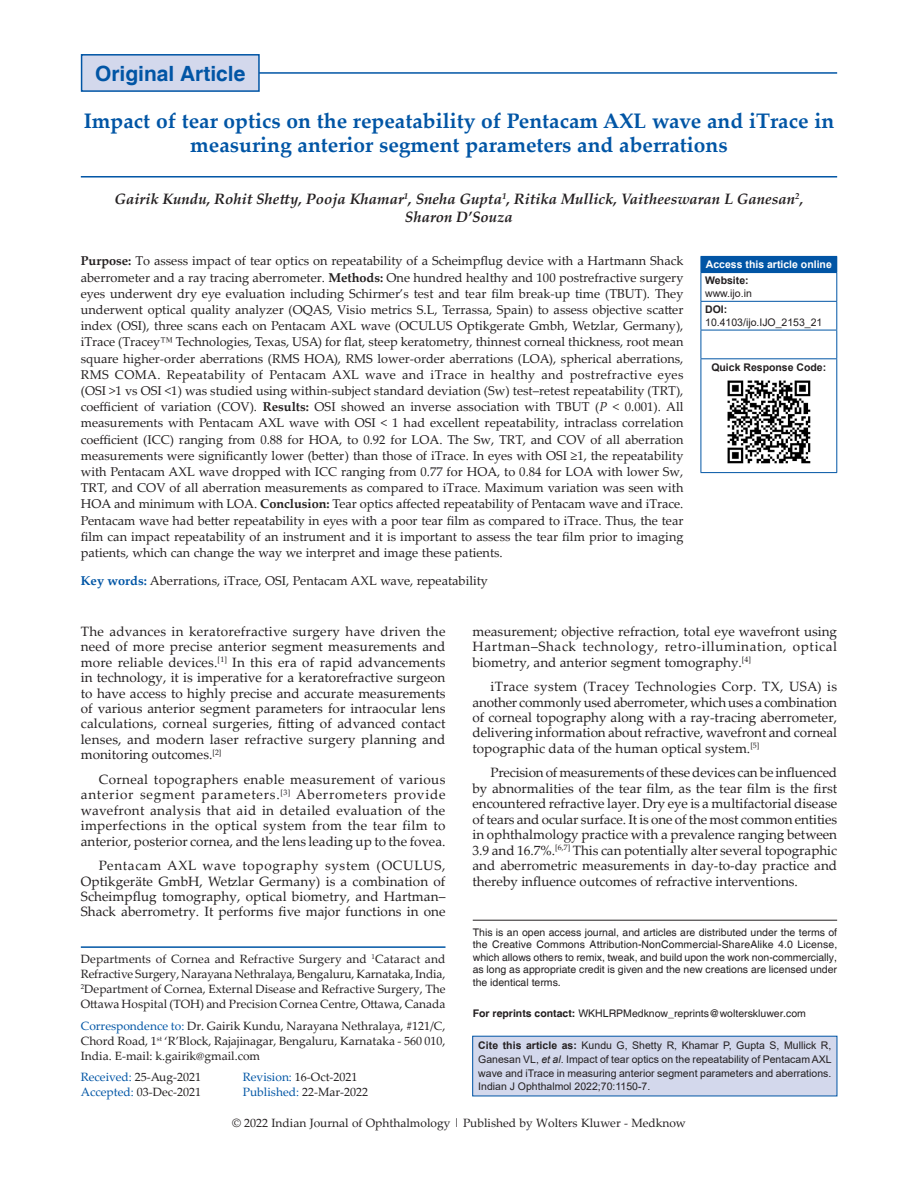
<style>
.page{position:relative;width:918px;height:1188px;background:#fff}
.page>*{position:absolute;margin:0;border:0;box-sizing:border-box;transform-origin:0 0}
.AT{font:700 21px/24px "Palatino Linotype";color:#0155a5;text-align:center}
.AH{font:700 21px "Helvetica";color:#0155a5}
.AU{font:italic 700 15px/18px "Palatino Linotype";color:#231f20;text-align:center}
.TX{font:13.5px/15.5px "Palatino Linotype";color:#231f20;text-align:justify}
.TXFL{font:13.5px/15.5px "Palatino Linotype";letter-spacing:.015em;color:#231f20;text-align:justify}
.ABS{font:12.75px/16.2px "Palatino Linotype";color:#231f20;text-align:justify}
.KWD{font:12.75px "Palatino Linotype";color:#231f20}
.AFF{font:12px/15px "Palatino Linotype";color:#231f20;text-align:justify}
.ADD{font:12px/15px "Palatino Linotype";color:#231f20;text-align:justify}
.HIS{font:12px "Palatino Linotype";color:#231f20}
.Reprint{font:10.5px/12.6px "Helvetica";color:#231f20;text-align:justify}
.HTC{font:10.5px/13.6px "Arial";color:#231f20}
.t1{font:700 10.5px "Arial";color:#fff}
.t2{font:700 10.5px "Arial";color:#231f20}
.s1{font-weight:700}
.s2{font-style:italic}
.s3{font-weight:700;color:#0155a5}
.s4{color:#0155a5}
</style>
<div class="page">
<hr style="left:258px;top:72px;width:579px;height:2px;background:#0155a5">
<hr style="left:81px;top:176px;width:756px;height:2px;background:#0155a5">
<div style="left:701px;top:256px;width:136px;height:17px;background:#0155a5"></div>
<hr style="left:701px;top:301px;width:136px;height:1px;background:#0155a5">
<hr style="left:701px;top:330px;width:136px;height:1px;background:#0155a5">
<svg style="left:701px;top:273px;width:1px;height:85px"></svg>
<svg style="left:836px;top:273px;width:1px;height:85px"></svg>
<hr style="left:701px;top:358px;width:136px;height:1px;background:#0155a5">
<hr style="left:701px;top:359px;width:1px;height:113px;background:#0155a5">
<hr style="left:836px;top:359px;width:1px;height:113px;background:#0155a5">
<hr style="left:701px;top:472px;width:136px;height:1px;background:#0155a5">
<img style="left:727px;top:380px;width:84px;height:84px">
<hr style="left:81px;top:946px;width:365px;height:2px;background:#0155a5">
<div style="left:473px;top:1036px;width:364px;height:60px;background:#d3d8ec"></div>
<hr style="left:473px;top:920px;width:364px;height:1px;background:#231f20">
<div style="left:82px;top:55px;width:177px;height:36px;background:#d3d8ec"></div>
<div style="left:81px;top:54px;width:179px;height:38px;border:2px solid #0155a5"></div>
<p class="AH" style="left:95px;top:60px;width:152px">Original Article</p>
<p class="AT" style="left:84px;top:108px;width:752px">Impact of tear optics on the repeatability of Pentacam AXL wave and iTrace in measuring anterior segment parameters and aberrations</p>
<p class="AU" style="left:115px;top:189px;width:690px">Gairik Kundu, Rohit Shetty, Pooja Khamar<sup>1</sup>, Sneha Gupta<sup>1</sup>, Ritika Mullick, Vaitheeswaran L Ganesan<sup>2</sup>,<br>Sharon D’Souza</p>
<p class="t1" style="left:706px;top:257px;width:128px">Access this article online</p>
<p class="HTC" style="left:705px;top:274px;width:48px;line-height:12.6px"><span class="s1">Website: </span>www.ijo.in</p>
<p class="HTC" style="left:705px;top:303px;width:119px;line-height:12.6px"><span class="s1">DOI:<br></span>10.4103/ijo.IJO_2153_21</p>
<p class="t2" style="left:711px;top:360px;width:116px">Quick Response Code:</p>
<p class="ABS" style="left:81px;top:252px;width:604px"><span class="s1">Purpose:</span> To assess impact of tear optics on repeatability of a Scheimpflug device with a Hartmann Shack aberrometer and a ray tracing aberrometer. <span class="s1">Methods:</span> One hundred healthy and 100 postrefractive surgery eyes underwent dry eye evaluation including Schirmer’s test and tear film break‑up time (TBUT). They underwent optical quality analyzer (OQAS, Visio metrics S.L, Terrassa, Spain) to assess objective scatter index (OSI), three scans each on Pentacam AXL wave (OCULUS Optikgerate Gmbh, Wetzlar, Germany), iTrace (Tracey™ Technologies, Texas, USA) for flat, steep keratometry, thinnest corneal thickness, root mean square higher‑order aberrations (RMS HOA), RMS lower‑order aberrations (LOA), spherical aberrations, RMS COMA. Repeatability of Pentacam AXL wave and iTrace in healthy and postrefractive eyes (OSI &gt;1 vs OSI &lt;1) was studied using within‑subject standard deviation (Sw) test–retest repeatability (TRT), coefficient of variation (COV). <span class="s1">Results:</span> OSI showed an inverse association with TBUT (<span class="s2">P</span> &lt; 0.001). All measurements with Pentacam AXL wave with OSI &lt; 1 had excellent repeatability, intraclass correlation coefficient (ICC) ranging from 0.88 for HOA, to 0.92 for LOA. The Sw, TRT, and COV of all aberration measurements were significantly lower (better) than those of iTrace. In eyes with OSI ≥1, the repeatability with Pentacam AXL wave dropped with ICC ranging from 0.77 for HOA, to 0.84 for LOA with lower Sw, TRT, and COV of all aberration measurements as compared to iTrace. Maximum variation was seen with HOA and minimum with LOA. <span class="s1">Conclusion:</span> Tear optics affected repeatability of Pentacam wave and iTrace.<br>Pentacam wave had better repeatability in eyes with a poor tear film as compared to iTrace. Thus, the tear film can impact repeatability of an instrument and it is important to assess the tear film prior to imaging patients, which can change the way we interpret and image these patients.</p>
<p class="KWD" style="left:81px;top:572px;width:409px"><span class="s3">Key words:</span> Aberrations, iTrace, OSI, Pentacam AXL wave, repeatability</p>
<p class="TXFL" style="left:81px;top:623px;width:366px">The advances in keratorefractive surgery have driven the need of more precise anterior segment measurements and more reliable devices.<sup>[1]</sup> In this era of rapid advancements in technology, it is imperative for a keratorefractive surgeon to have access to highly precise and accurate measurements of various anterior segment parameters for intraocular lens calculations, corneal surgeries, fitting of advanced contact lenses, and modern laser refractive surgery planning and monitoring outcomes.<sup>[2]</sup></p>
<p class="TX" style="left:81px;top:771px;width:366px;text-indent:18px">Corneal topographers enable measurement of various anterior segment parameters.<sup>[3]</sup> Aberrometers provide wavefront analysis that aid in detailed evaluation of the imperfections in the optical system from the tear film to anterior, posterior cornea, and the lens leading up to the fovea.</p>
<p class="TX" style="left:81px;top:857px;width:366px;text-indent:18px">Pentacam AXL wave topography system (OCULUS, Optikgeräte GmbH, Wetzlar Germany) is a combination of Scheimpflug tomography, optical biometry, and Hartman– Shack aberrometry. It performs five major functions in one</p>
<p class="AFF" style="left:81px;top:951px;width:366px">Departments of Cornea and Refractive Surgery and <sup>1</sup>Cataract and Refractive Surgery, Narayana Nethralaya, Bengaluru, Karnataka, India, <sup>2</sup>Department of Cornea, External Disease and Refractive Surgery, The Ottawa Hospital (TOH) and Precision Cornea Centre, Ottawa, Canada</p>
<p class="ADD" style="left:81px;top:1018px;width:366px"><span class="s4">Correspondence to:</span> Dr. Gairik Kundu, Narayana Nethralaya, #121/C, Chord Road, 1<sup>st</sup> ‘R’Block, Rajajinagar, Bengaluru, Karnataka ‑ 560 010, India. E‑mail: k.gairik@gmail.com</p>
<p class="HIS" style="left:81px;top:1069px;width:122px"><span class="s4">Received:</span> 25-Aug-2021</p>
<p class="HIS" style="left:243px;top:1069px;width:116px"><span class="s4">Revision:</span> 16-Oct-2021</p>
<p class="HIS" style="left:81px;top:1084px;width:122px"><span class="s4">Accepted:</span> 03-Dec-2021</p>
<p class="HIS" style="left:243px;top:1084px;width:127px"><span class="s4">Published:</span> 22-Mar-2022</p>
<p class="TX" style="left:472px;top:623px;width:366px">measurement; objective refraction, total eye wavefront using Hartman–Shack technology, retro‑illumination, optical biometry, and anterior segment tomography.<sup>[4]</sup></p>
<p class="TX" style="left:472px;top:678px;width:366px;text-indent:18px">iTrace system (Tracey Technologies Corp. TX, USA) is another commonly used aberrometer, which uses a combination of corneal topography along with a ray‑tracing aberrometer, delivering information about refractive, wavefront and corneal topographic data of the human optical system.<sup>[5]</sup></p>
<p class="TX" style="left:472px;top:765px;width:366px;text-indent:18px">Precision of measurements of these devices can be influenced by abnormalities of the tear film, as the tear film is the first encountered refractive layer. Dry eye is a multifactorial disease of tears and ocular surface. It is one of the most common entities in ophthalmology practice with a prevalence ranging between 3.9 and 16.7%.<sup>[6,7]</sup> This can potentially alter several topographic and aberrometric measurements in day‑to‑day practice and thereby influence outcomes of refractive interventions.</p>
<p class="Reprint" style="left:473px;top:926px;width:366px">This is an open access journal, and articles are distributed under the terms of the Creative Commons Attribution‑NonCommercial‑ShareAlike 4.0 License, which allows others to remix, tweak, and build upon the work non‑commercially, as long as appropriate credit is given and the new creations are licensed under the identical terms.</p>
<p class="Reprint" style="left:473px;top:1007px;width:335px"><span class="s1">For reprints contact:</span> WKHLRPMedknow_reprints@wolterskluwer.com</p>
<p class="HTC" style="left:478px;top:1039px;width:355px;text-align:justify"><span class="s1">Cite this article as:</span> Kundu G, Shetty R, Khamar P, Gupta S, Mullick R, Ganesan VL, <span class="s2">et al</span>. Impact of tear optics on the repeatability of Pentacam AXL wave and iTrace in measuring anterior segment parameters and aberrations.<br>Indian J Ophthalmol 2022;70:1150-7.</p>
<p class="AFF" style="left:232px;top:1115px;width:455px">© 2022 Indian Journal of Ophthalmology | Published by Wolters Kluwer - Medknow</p>
</div>
